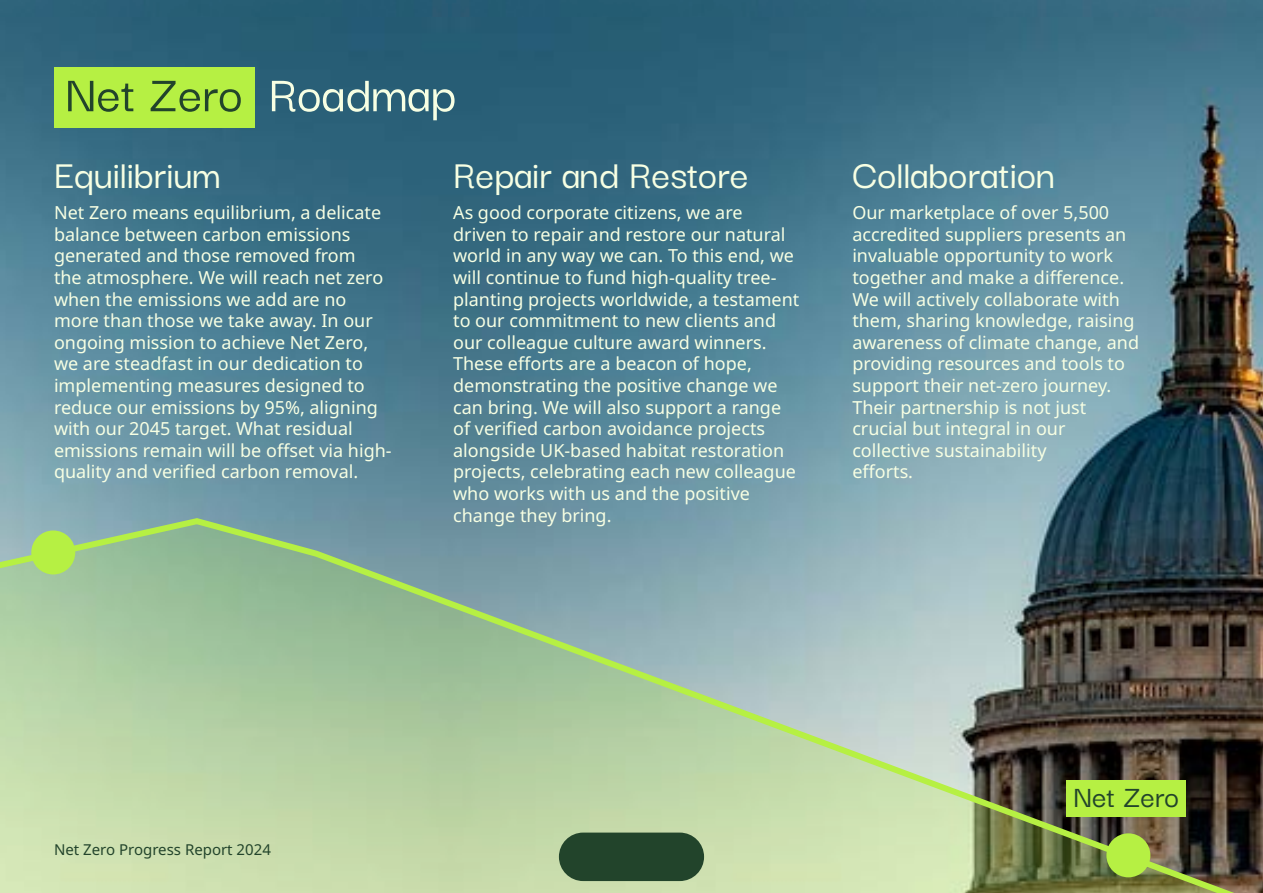
<style>
.page{position:relative;width:1263px;height:893px;background:#fff}
.page>*{position:absolute;margin:0;border:0;box-sizing:border-box;transform-origin:0 0}
.t1{font:500 54px "Darker Grotesque";color:#22442b}
.t2{font:500 42px "Darker Grotesque";color:#f7ffe3}
.t3{font:500 32.1px "Darker Grotesque";color:#22442b}
.t4{font:18px/21.6px "Noto Sans";color:#f7ffe3}
.t5{font:15px "Noto Sans";color:#22442b}
.s1{color:#f7ffe3}
</style>
<div class="page">
<img style="left:0;top:0;width:449px;height:515px">
<img style="left:449px;top:0;width:814px;height:515px">
<div style="left:54px;top:68px;width:200px;height:60px;background:#b6f043"></div>
<svg style="left:0;top:515px;width:1263px;height:378px;background:#98af93"></svg>
<div style="left:1106px;top:833px;width:44px;height:44px;background:#b6f043;border-radius:50%"></div>
<div style="left:31px;top:530px;width:44px;height:44px;background:#b6f043;border-radius:50%"></div>
<div style="left:559px;top:833px;width:145px;height:48px;background:#22442b;border-radius:24px"></div>
<h1 class="t1" style="left:65px;top:63px;width:393px">Net Zero <span class="s1">Roadmap</span></h1>
<h2 class="t2" style="left:54px;top:151px;width:168px">Equilibrium</h2>
<h2 class="t2" style="left:453px;top:151px;width:297px">Repair and Restore</h2>
<h2 class="t2" style="left:852px;top:151px;width:204px">Collaboration</h2>
<p class="t4" style="left:54px;top:202px;width:339px">Net Zero means equilibrium, a delicate balance between carbon emissions generated and those removed from<br>the atmosphere. We will reach net zero when the emissions we add are no more than those we take away. In our ongoing mission to achieve Net Zero, we are steadfast in our dedication to implementing measures designed to reduce our emissions by 95%, aligning with our 2045 target. What residual emissions remain will be offset via high&shy;quality and verified carbon removal.</p>
<p class="t4" style="left:453px;top:202px;width:348px">As good corporate citizens, we are driven to repair and restore our natural world in any way we can. To this end, we will continue to fund high-quality tree&shy;planting projects worldwide, a testament to our commitment to new clients and our colleague culture award winners.<br>These efforts are a beacon of hope, demonstrating the positive change we can bring. We will also support a range of verified carbon avoidance projects alongside UK-based habitat restoration projects, celebrating each new colleague who works with us and the positive change they bring.</p>
<p class="t4" style="left:852px;top:202px;width:288px">Our marketplace of over 5,500 accredited suppliers presents an invaluable opportunity to work together and make a difference.<br>We will actively collaborate with them, sharing knowledge, raising awareness of climate change, and providing resources and tools to support their net-zero journey.<br>Their partnership is not just crucial but integral in our collective sustainability<br>efforts.</p>
<p class="t5" style="left:54px;top:841px;width:218px">Net Zero Progress Report 2024</p>
<h3 class="t3" style="left:1073px;top:778px;width:107px">Net Zero</h3>
</div>
